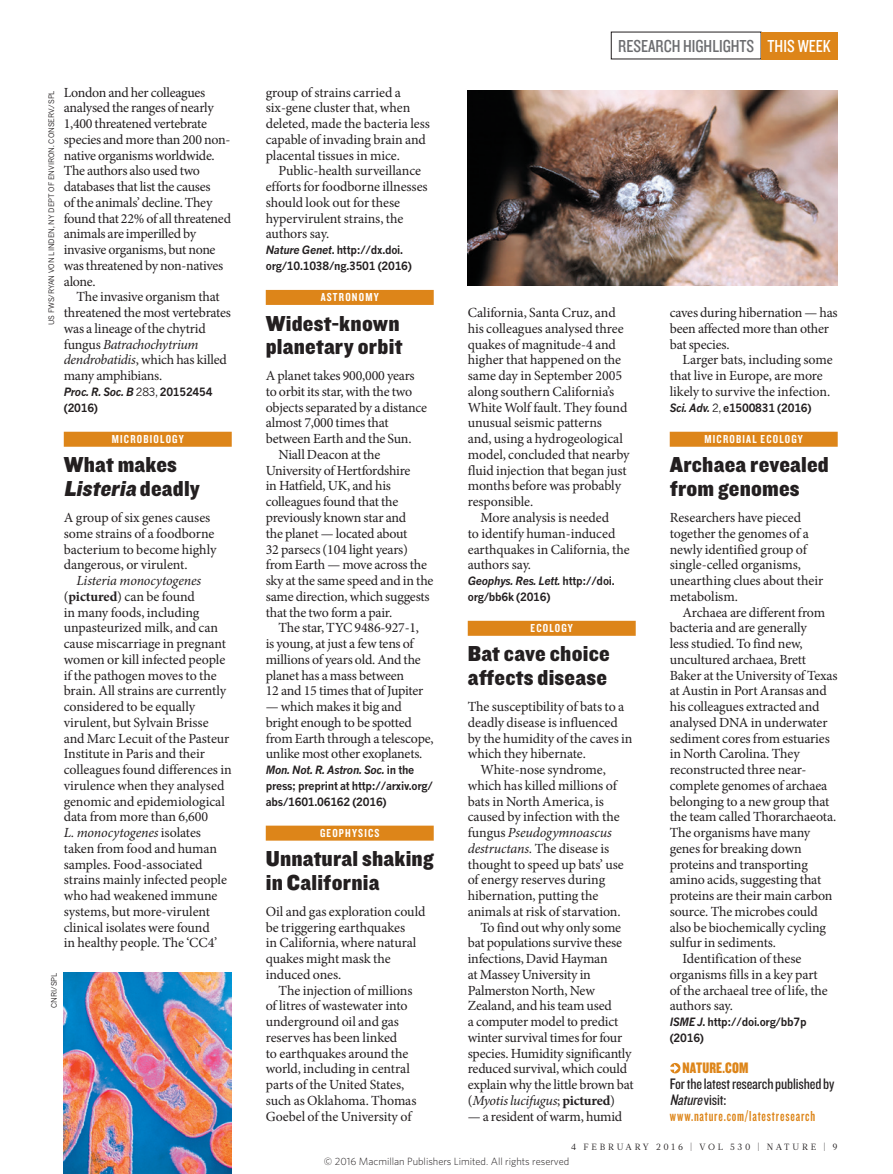
<style>
.page{position:relative;width:893px;height:1174px;background:#fff}
.page>*{position:absolute;margin:0;border:0;box-sizing:border-box;transform-origin:0 0}
.RES_HIGH_HEAD_15{font:22.5px/23.7px "Knockout 71 Full Middlewt";letter-spacing:.01em;color:#231f20}
.t1{font:18px "Knockout 29 Junior Ltweight";color:#6c6d70}
.WEB_BOX_TEXT{font:15.75px/15.8px "Knockout 29 Junior Ltweight";letter-spacing:-.01em;color:#231f20}
.WEB_BOX_NATURE{font:15.75px "Knockout 69 Full Liteweight";letter-spacing:.01em;color:#dd8519}
.WEB_BOX_URL{font:15px "Knockout 48 Featherweight";letter-spacing:.055em;color:#dd8519}
.BODY_TEXT_R_L_INDENT{font:13.95px/15.8px "Minion Pro";letter-spacing:-.01em;color:#231f20}
.BODY_TEXT_R_L_1ST_PA{font:13.95px/15.8px "Minion Pro";letter-spacing:-.01em;color:#231f20}
.BRIEFS_SUBJECT_STRAP{font:12px "Knockout 49 Liteweight";letter-spacing:.1em;color:#fff}
.BRIEFS_PAPER{font:700 11.25px/15.8px "News Gothic MTOT";letter-spacing:-.02em;color:#231f20;scale:.95 1}
.t2{font:300 10.5px "Whitney";color:#231f20}
.t3{font:9px "Glosa Math";letter-spacing:.3em;color:#231f20}
.PIC_CREDIT{font:7.5px "News Gothic MTOT";color:#231f20}
.s1{font-style:italic}
.s2{font-weight:400}
.s3{font-weight:700}
.s4{color:#fff}
</style>
<div class="page">
<svg style="left:670px;top:1063px;width:10px;height:10px"></svg>
<svg style="left:670px;top:1063px;width:8px;height:9px"></svg>
<img style="left:64px;top:972px;width:168px;height:202px">
<img style="left:468px;top:90px;width:370px;height:196px">
<div style="left:64px;top:432px;width:168px;height:15px;background:#dd8519"></div>
<div style="left:266px;top:825px;width:168px;height:15px;background:#dd8519"></div>
<div style="left:266px;top:290px;width:168px;height:15px;background:#dd8519"></div>
<div style="left:468px;top:621px;width:168px;height:15px;background:#dd8519"></div>
<div style="left:670px;top:432px;width:168px;height:15px;background:#dd8519"></div>
<div style="left:761px;top:32px;width:77px;height:27px;background:#dd8519"></div>
<p class="PIC_CREDIT" style="left:47px;top:325px;width:236px;rotate:-90deg">US FWS/RYAN VON LINDEN, NY DEPT OF ENVIRON. CONSERV./SPL</p>
<p class="BODY_TEXT_R_L_INDENT" style="left:64px;top:84px;width:169px">London and her colleagues analysed the ranges of nearly<br>1,400 threatened vertebrate species and more than 200 non&shy;native organisms worldwide.<br>The authors also used two databases that list the causes<br>of the animals’ decline. They found that 22% of all threatened animals are imperilled by invasive organisms, but none was threatened by non-natives alone.</p>
<p class="BODY_TEXT_R_L_INDENT" style="left:64px;top:289px;width:169px;text-indent:13px">The invasive organism that threatened the most vertebrates was a lineage of the chytrid fungus <span class="s1">Batrachochytrium dendrobatidis</span>, which has killed many amphibians.</p>
<p class="BRIEFS_PAPER" style="left:64px;top:384px;width:158px"><span class="s1">Proc. R. Soc. B</span> <span class="s2">283,</span> 20152454 (2016)</p>
<p class="BRIEFS_SUBJECT_STRAP" style="left:112px;top:431px;width:73px">MICROBIOLOGY</p>
<p class="RES_HIGH_HEAD_15" style="left:64px;top:452px;width:138px">What makes<br><span class="s1">Listeria</span> d e a d l y</p>
<p class="BODY_TEXT_R_L_1ST_PA" style="left:64px;top:510px;width:154px">A group of six genes causes some strains of a foodborne bacterium to become highly dangerous, or virulent.</p>
<p class="BODY_TEXT_R_L_INDENT" style="left:64px;top:573px;width:169px;text-indent:13px"><span class="s1">Listeria monocytogenes </span>(<span class="s3">pictured</span>) can be found<br>in many foods, including unpasteurized milk, and can cause miscarriage in pregnant women or kill infected people if the pathogen moves to the brain. All strains are currently considered to be equally virulent, but Sylvain Brisse and Marc Lecuit of the Pasteur<br>Institute in Paris and their colleagues found differences in virulence when they analysed genomic and epidemiological data from more than 6,600<br><span class="s1">L. monocytogenes</span> isolates taken from food and human samples. Food-associated strains mainly infected people who had weakened immune systems, but more-virulent clinical isolates were found<br>in healthy people. The ‘CC4’</p>
<p class="PIC_CREDIT" style="left:49px;top:1007px;width:36px;rotate:-90deg">CNRI/SPL</p>
<p class="BODY_TEXT_R_L_INDENT" style="left:266px;top:84px;width:166px">group of strains carried a six-gene cluster that, when deleted, made the bacteria less capable of invading brain and placental tissues in mice.</p>
<p class="BODY_TEXT_R_L_INDENT" style="left:266px;top:163px;width:163px;text-indent:13px">Public-health surveillance efforts for foodborne illnesses should look out for these hypervirulent strains, the authors say.</p>
<p class="BRIEFS_PAPER" style="left:266px;top:242px;width:155px"><span class="s1">Nature Genet</span>. http://dx.doi. org/10.1038/ng.3501 (2016)</p>
<p class="BRIEFS_SUBJECT_STRAP" style="left:321px;top:290px;width:60px">ASTRONOMY</p>
<p class="RES_HIGH_HEAD_15" style="left:266px;top:310px;width:138px">Widest-known planetary orbit</p>
<p class="BODY_TEXT_R_L_1ST_PA" style="left:266px;top:368px;width:163px">A planet takes 900,000 years to orbit its star, with the two objects separated by a distance almost 7,000 times that between Earth and the Sun.</p>
<p class="BODY_TEXT_R_L_INDENT" style="left:266px;top:447px;width:169px;text-indent:13px">Niall Deacon at the<br>University of Hertfordshire<br>in Hatfield, UK, and his colleagues found that the previously known star and<br>the planet — located about<br>32 parsecs (104 light years) from Earth — move across the sky at the same speed and in the same direction, which suggests that the two form a pair.</p>
<p class="BODY_TEXT_R_L_INDENT" style="left:266px;top:620px;width:159px;text-indent:13px">The star, TYC 9486-927-1, is young, at just a few tens of millions of years old. And the planet has a mass between<br>12 and 15 times that of Jupiter</p>
<p class="BODY_TEXT_R_L_INDENT" style="left:266px;top:699px;width:169px">— which makes it big and bright enough to be spotted from Earth through a telescope, unlike most other exoplanets.</p>
<p class="BRIEFS_PAPER" style="left:266px;top:762px;width:177px"><span class="s1">Mon. Not. R. Astron. Soc.</span> in the press; preprint at http://arxiv.org/ abs/1601.06162 (2016)</p>
<p class="BRIEFS_SUBJECT_STRAP" style="left:320px;top:825px;width:61px">GEOPHYSICS</p>
<p class="RES_HIGH_HEAD_15" style="left:266px;top:846px;width:169px">Unnatural shaking in California</p>
<p class="BODY_TEXT_R_L_1ST_PA" style="left:266px;top:903px;width:161px">Oil and gas exploration could be triggering earthquakes<br>in California, where natural quakes might mask the induced ones.</p>
<p class="BODY_TEXT_R_L_INDENT" style="left:266px;top:982px;width:152px;text-indent:13px">The injection of millions of litres of wastewater into underground oil and gas reserves has been linked<br>to earthquakes around the world, including in central parts of the United States, such as Oklahoma. Thomas<br>Goebel of the University of</p>
<p class="t1" style="left:618px;top:34px;width:214px">RESEARCH HIGHLIGHTS <span class="s4">THIS WEEK</span></p>
<p class="BODY_TEXT_R_L_INDENT" style="left:468px;top:305px;width:163px">California, Santa Cruz, and his colleagues analysed three quakes of magnitude-4 and higher that happened on the same day in September 2005 along southern California’s<br>White Wolf fault. They found unusual seismic patterns<br>and, using a hydrogeological model, concluded that nearby fluid injection that began just months before was probably responsible.</p>
<p class="BODY_TEXT_R_L_INDENT" style="left:468px;top:510px;width:163px;text-indent:13px">More analysis is needed<br>to identify human-induced earthquakes in California, the authors say.</p>
<p class="BRIEFS_PAPER" style="left:468px;top:573px;width:156px"><span class="s1">Geophys. Res. Lett.</span> http://doi. org/bb6k (2016)</p>
<p class="BRIEFS_SUBJECT_STRAP" style="left:531px;top:620px;width:44px">ECOLOGY</p>
<p class="RES_HIGH_HEAD_15" style="left:468px;top:641px;width:144px">Bat cave choice affects disease</p>
<p class="BODY_TEXT_R_L_1ST_PA" style="left:468px;top:699px;width:166px">The susceptibility of bats to a deadly disease is influenced by the humidity of the caves in which they hibernate.</p>
<p class="BODY_TEXT_R_L_INDENT" style="left:468px;top:762px;width:158px;text-indent:13px">White-nose syndrome, which has killed millions of bats in North America, is caused by infection with the fungus <span class="s1">Pseudogymnoascus destructans.</span> The disease is thought to speed up bats’ use of energy reserves during hibernation, putting the animals at risk of starvation.</p>
<p class="BODY_TEXT_R_L_INDENT" style="left:468px;top:919px;width:168px;text-indent:13px">To find out why only some bat populations survive these infections, David Hayman<br>at Massey University in<br>Palmerston North, New<br>Zealand, and his team used<br>a computer model to predict winter survival times for four species. Humidity significantly reduced survival, which could explain why the little brown bat (<span class="s1">Myotis lucifugus</span>; <span class="s3">pictured</span>)</p>
<p class="BODY_TEXT_R_L_INDENT" style="left:468px;top:1108px;width:156px">— a resident of warm, humid</p>
<p class="BODY_TEXT_R_L_INDENT" style="left:670px;top:305px;width:169px">caves during hibernation — has been affected more than other bat species.</p>
<p class="BODY_TEXT_R_L_INDENT" style="left:670px;top:352px;width:164px;text-indent:13px">Larger bats, including some that live in Europe, are more likely to survive the infection.</p>
<p class="BRIEFS_PAPER" style="left:670px;top:399px;width:151px"><span class="s1">Sci. Adv.</span> <span class="s2">2,</span> e1500831 (2016)</p>
<p class="BRIEFS_SUBJECT_STRAP" style="left:704px;top:431px;width:100px">MICROBIAL ECOLOGY</p>
<p class="RES_HIGH_HEAD_15" style="left:670px;top:452px;width:161px">Archaea revealed from genomes</p>
<p class="BODY_TEXT_R_L_1ST_PA" style="left:670px;top:510px;width:155px">Researchers have pieced together the genomes of a newly identified group of single-celled organisms, unearthing clues about their metabolism.</p>
<p class="BODY_TEXT_R_L_INDENT" style="left:670px;top:604px;width:169px;text-indent:13px">Archaea are different from bacteria and are generally<br>less studied. To find new, uncultured archaea, Brett<br>Baker at the University of Texas at Austin in Port Aransas and his colleagues extracted and analysed DNA in underwater sediment cores from estuaries in North Carolina. They reconstructed three near&shy;complete genomes of archaea belonging to a new group that the team called Thorarchaeota.<br>The organisms have many genes for breaking down proteins and transporting amino acids, suggesting that proteins are their main carbon source. The microbes could also be biochemically cycling sulfur in sediments.</p>
<p class="BODY_TEXT_R_L_INDENT" style="left:670px;top:951px;width:160px;text-indent:13px">Identification of these organisms fills in a key part of the archaeal tree of life, the authors say.</p>
<p class="BRIEFS_PAPER" style="left:670px;top:1014px;width:146px"><span class="s1">ISME J</span>. http://doi.org/bb7p (2016)</p>
<p class="WEB_BOX_NATURE" style="left:683px;top:1058px;width:67px">NATURE.COM</p>
<p class="WEB_BOX_TEXT" style="left:670px;top:1075px;width:166px">For the latest research published by<br><span class="s1">Nature</span>visit:</p>
<p class="WEB_BOX_URL" style="left:670px;top:1106px;width:147px">www.nature.com/latestresearch</p>
<p class="t3" style="left:571px;top:1141px;width:268px">4 FEBRUARY 2016 | VOL 530 | NATURE | 9</p>
<p class="t2" style="left:324px;top:1154px;width:247px">© 2016 Macmillan Publishers Limited. All rights reserved</p>
</div>
